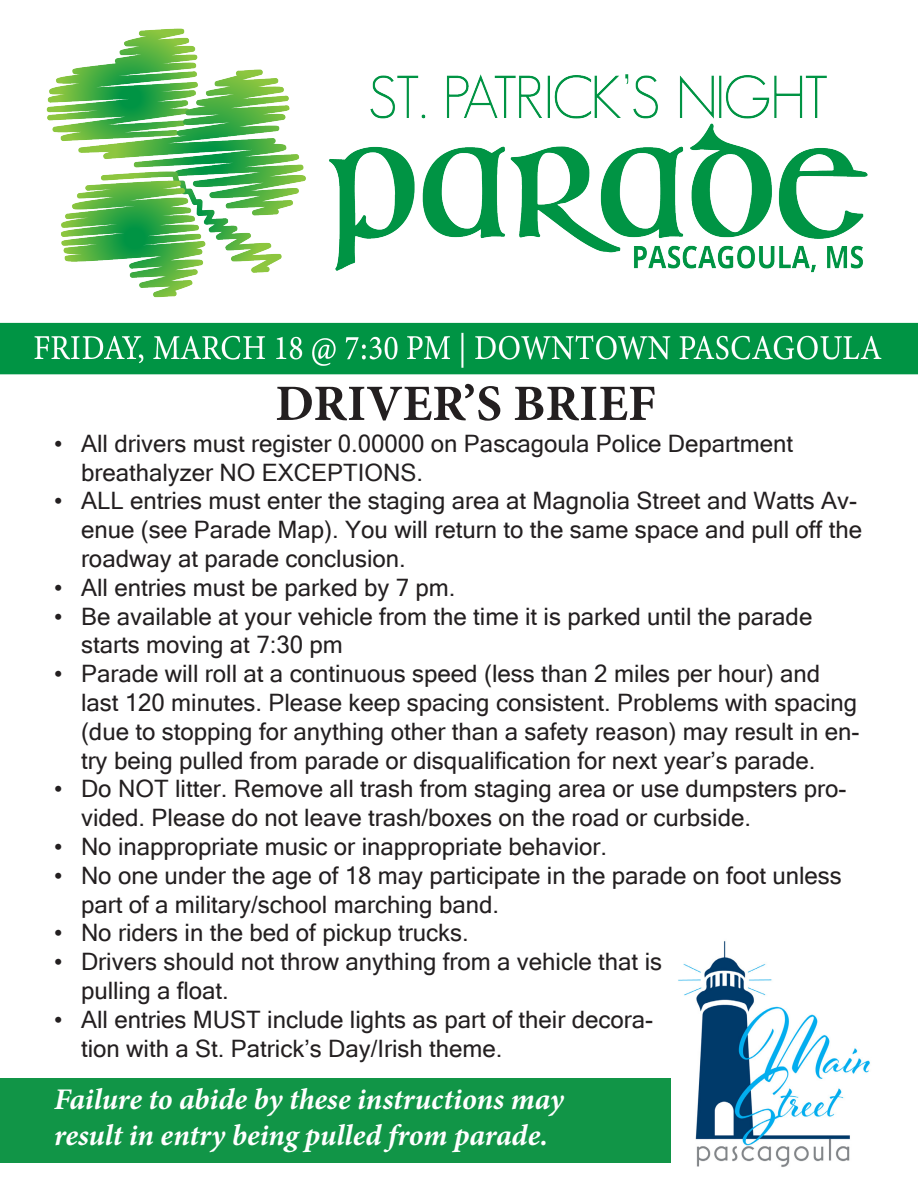
<style>
.page{position:relative;width:918px;height:1188px;background:#fff}
.page>*{position:absolute;margin:0;border:0;box-sizing:border-box;transform-origin:0 0}
.t1{font:700 51px "Minion Pro";color:#231f20}
.t2{font:italic 700 30px "Minion Pro";letter-spacing:-.005em;color:#fff}
.t3{font:24px/28.8px "Microsoft Sans Serif";color:#231f20}
</style>
<div class="page">
<div style="left:0;top:1078px;width:864px;height:84px;background:#119547"></div>
<img style="left:0;top:28px;width:918px;height:347px">
<img style="left:672px;top:941px;width:198px;height:226px">
<p class="t1" style="left:275px;top:368px;width:382px">DRIVER’S BRIEF</p>
<p class="t3" style="left:81px;top:429px;width:714px;text-indent:-27px">• All drivers must register 0.00000 on Pascagoula Police Department breathalyzer NO EXCEPTIONS.</p>
<p class="t3" style="left:81px;top:486px;width:783px;text-indent:-27px">• ALL entries must enter the staging area at Magnolia Street and Watts Av&shy;enue (see Parade Map). You will return to the same space and pull off the roadway at parade conclusion.</p>
<p class="t3" style="left:54px;top:573px;width:403px">• All entries must be parked by 7 pm.</p>
<p class="t3" style="left:81px;top:602px;width:733px;text-indent:-27px">• Be available at your vehicle from the time it is parked until the parade starts moving at 7:30 pm</p>
<p class="t3" style="left:81px;top:659px;width:780px;text-indent:-27px">• Parade will roll at a continuous speed (less than 2 miles per hour) and last 120 minutes. Please keep spacing consistent. Problems with spacing (due to stopping for anything other than a safety reason) may result in en&shy;try being pulled from parade or disqualification for next year’s parade.</p>
<p class="t3" style="left:81px;top:774px;width:767px;text-indent:-27px">• Do NOT litter. Remove all trash from staging area or use dumpsters pro&shy;vided. Please do not leave trash/boxes on the road or curbside.</p>
<p class="t3" style="left:54px;top:832px;width:555px">• No inappropriate music or inappropriate behavior.</p>
<p class="t3" style="left:81px;top:861px;width:762px;text-indent:-27px">• No one under the age of 18 may participate in the parade on foot unless part of a military/school marching band.</p>
<p class="t3" style="left:54px;top:918px;width:416px">• No riders in the bed of pickup trucks.</p>
<p class="t3" style="left:81px;top:947px;width:583px;text-indent:-27px">• Drivers should not throw anything from a vehicle that is pulling a float.</p>
<p class="t3" style="left:81px;top:1005px;width:574px;text-indent:-27px">• All entries MUST include lights as part of their decora&shy;tion with a St. Patrick’s Day/Irish theme.</p>
<p class="t2" style="left:54px;top:1078px;width:511px">Failure to abide by these instructions may</p>
<p class="t2" style="left:54px;top:1114px;width:496px">result in entry being pulled from parade.</p>
</div>
